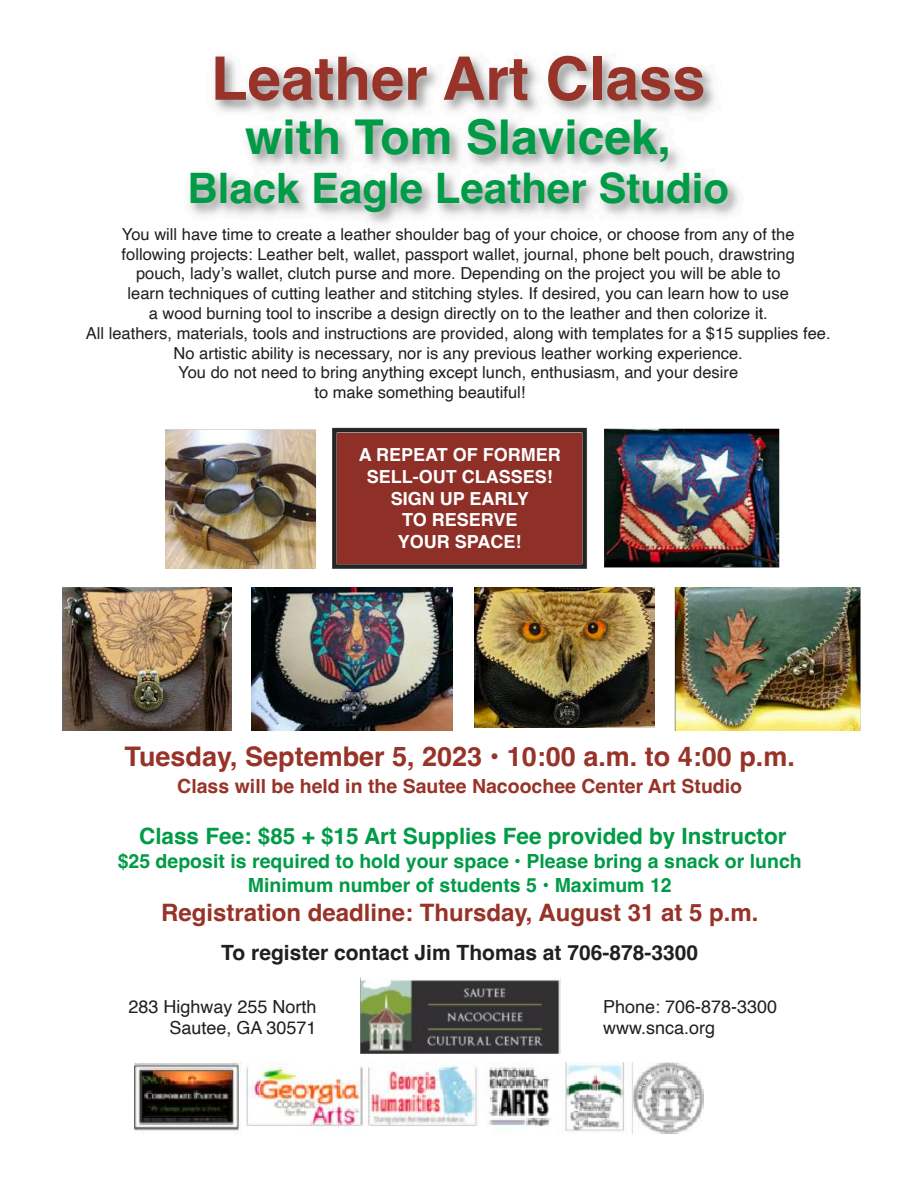
<style>
.page{position:relative;width:918px;height:1188px;background:#fff}
.page>*{position:absolute;margin:0;border:0;box-sizing:border-box;transform-origin:0 0}
.t1{font:700 60px "Helvetica";color:#973328}
.t2{font:700 48px "Helvetica";color:#009b47}
.t3{font:700 42px "Helvetica";color:#009b47}
.t4{font:700 27px "Helvetica";color:#973328}
.t5{font:700 24px "Helvetica";color:#973328}
.t6{font:700 22.5px "Helvetica";color:#009b47}
.t7{font:700 21px "Helvetica";color:#212021}
.t8{font:700 19.5px/23.4px "Helvetica";color:#009b47;text-align:center}
.t9{font:700 19.5px "Helvetica";color:#973328}
.t10{font:18px/21.6px "Helvetica";color:#212021;text-align:right}
.t11{font:700 18px/21.6px "Helvetica";color:#fff;text-align:center}
.t12{font:16.5px "Helvetica";color:#212021}
</style>
<div class="page">
<img style="left:190px;top:56px;width:549px;height:168px">
<img style="left:360px;top:977px;width:201px;height:76px">
<img style="left:332px;top:427px;width:255px;height:142px">
<img style="left:604px;top:429px;width:176px;height:139px">
<img style="left:251px;top:587px;width:202px;height:144px">
<img style="left:62px;top:587px;width:169px;height:144px">
<img style="left:674px;top:587px;width:187px;height:144px">
<img style="left:166px;top:429px;width:151px;height:140px">
<img style="left:474px;top:587px;width:181px;height:140px">
<img style="left:134px;top:1063px;width:570px;height:71px">
<h1 class="t1" style="left:211px;top:54px;width:496px">Leather Art Class</h1>
<h2 class="t2" style="left:245px;top:117px;width:427px">with Tom Slavicek,</h2>
<h3 class="t3" style="left:188px;top:171px;width:543px">Black Eagle Leather Studio</h3>
<p class="t12" style="left:122px;top:227px;width:674px">You will have time to create a leather shoulder bag of your choice, or choose from any of the</p>
<p class="t12" style="left:122px;top:247px;width:675px">following projects: Leather belt, wallet, passport wallet, journal, phone belt pouch, drawstring</p>
<p class="t12" style="left:136px;top:267px;width:646px">pouch, lady’s wallet, clutch purse and more. Depending on the project you will be able to</p>
<p class="t12" style="left:128px;top:286px;width:663px">learn techniques of cutting leather and stitching styles. If desired, you can learn how to use</p>
<p class="t12" style="left:149px;top:306px;width:621px">a wood burning tool to inscribe a design directly on to the leather and then colorize it.</p>
<p class="t12" style="left:86px;top:326px;width:746px">All leathers, materials, tools and instructions are provided, along with templates for a $15 supplies fee.</p>
<p class="t12" style="left:174px;top:346px;width:571px">No artistic ability is necessary, nor is any previous leather working experience.</p>
<p class="t12" style="left:178px;top:366px;width:561px">You do not need to bring anything except lunch, enthusiasm, and your desire</p>
<p class="t12" style="left:315px;top:385px;width:212px">to make something beautiful!</p>
<p class="t11" style="left:359px;top:446px;width:204px">A REPEAT OF FORMER<br>SELL-OUT CLASSES!<br>SIGN UP EARLY<br>TO RESERVE<br>YOUR SPACE!</p>
<h3 class="t4" style="left:125px;top:745px;width:672px">Tuesday, September 5, 2023 • 10:00 a.m. to 4:00 p.m.</h3>
<p class="t9" style="left:177px;top:778px;width:566px">Class will be held in the Sautee Nacoochee Center Art Studio</p>
<h3 class="t6" style="left:139px;top:826px;width:649px">Class Fee: $85 + $15 Art Supplies Fee provided by Instructor</h3>
<p class="t8" style="left:118px;top:851px;width:686px">$25 deposit is required to hold your space • Please bring a snack or lunch<br>Minimum number of students 5 • Maximum 12</p>
<h3 class="t5" style="left:161px;top:902px;width:599px">Registration deadline: Thursday, August 31 at 5 p.m.</h3>
<p class="t7" style="left:221px;top:944px;width:478px">To register contact Jim Thomas at 706-878-3300</p>
<p class="t10" style="left:128px;top:997px;width:190px">283 Highway 255 North<br>Sautee, GA 30571</p>
<p class="t10" style="left:603px;top:997px;width:176px;text-align:left">Phone: 706-878-3300 www.snca.org</p>
</div>
